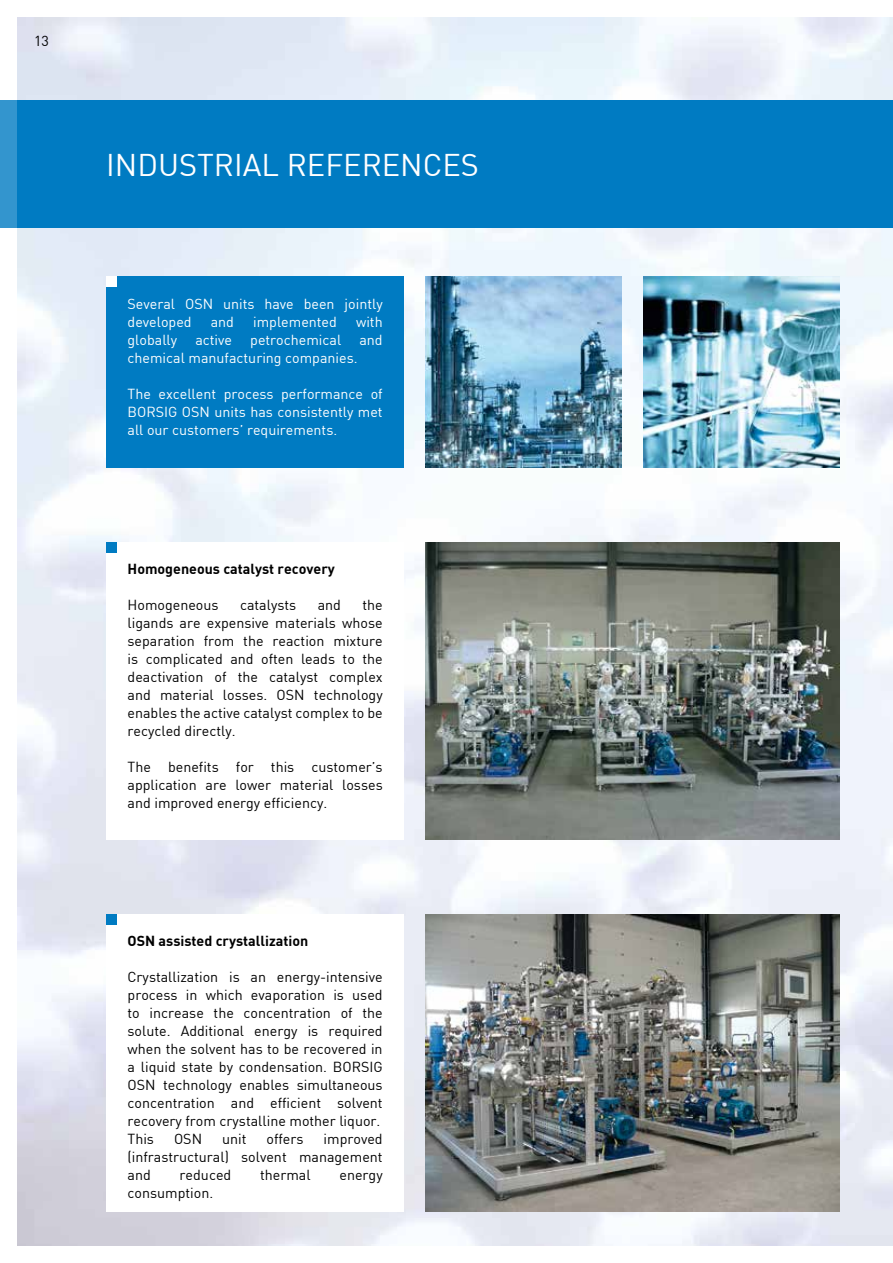
<style>
.page{position:relative;width:893px;height:1263px;background:#fff}
.page>*{position:absolute;margin:0;border:0;box-sizing:border-box;transform-origin:0 0}
.t1{font:30.75px "DIN Pro";color:#fff}
.t2{font:14.25px/18px "DIN Pro";color:#000;text-align:justify}
.t3{font:14.25px/18px "DIN Pro";color:#fff}
.t4{font:700 14.25px "DIN Pro";color:#000}
</style>
<div class="page">
<img style="left:17px;top:17px;width:876px;height:1229px">
<div style="left:0;top:100px;width:17px;height:127px;background:#3395ce"></div>
<img style="left:425px;top:542px;width:415px;height:298px">
<div style="left:106px;top:276px;width:298px;height:192px;background:#007bc2"></div>
<div style="left:106px;top:914px;width:298px;height:298px;background:#fff"></div>
<img style="left:425px;top:914px;width:415px;height:298px">
<div style="left:106px;top:542px;width:298px;height:298px;background:#fff"></div>
<div style="left:106px;top:542px;width:11px;height:11px;background:#007bc2"></div>
<div style="left:106px;top:914px;width:11px;height:11px;background:#007bc2"></div>
<div style="left:106px;top:276px;width:11px;height:11px;background:#fff"></div>
<img style="left:425px;top:276px;width:197px;height:192px">
<img style="left:643px;top:276px;width:197px;height:192px">
<div style="left:17px;top:100px;width:876px;height:127px;background:#007bc2"></div>
<p class="t2" style="left:34px;top:31px;width:16px">13</p>
<h1 class="t1" style="left:106px;top:142px;width:374px">INDUSTRIAL REFERENCES</h1>
<p class="t3" style="left:128px;top:293px;width:257px">Several OSN units have been jointly developed</p>
<p class="t3" style="left:211px;top:311px;width:25px">and</p>
<p class="t3" style="left:253px;top:311px;width:85px">implemented</p>
<p class="t3" style="left:356px;top:311px;width:28px">with</p>
<p class="t3" style="left:128px;top:329px;width:51px">globally</p>
<p class="t3" style="left:195px;top:329px;width:38px">active</p>
<p class="t3" style="left:250px;top:329px;width:93px">petrochemical</p>
<p class="t3" style="left:359px;top:329px;width:25px">and</p>
<p class="t3" style="left:128px;top:347px;width:232px">chemical manufacturing companies.</p>
<p class="t3" style="left:128px;top:383px;width:257px;text-align:justify">The excellent process performance of BORSIG OSN units has consistently met all our customers’ requirements.</p>
<p class="t4" style="left:128px;top:558px;width:209px">Homogeneous catalyst recovery</p>
<p class="t2" style="left:128px;top:595px;width:93px">Homogeneous</p>
<p class="t2" style="left:240px;top:595px;width:58px">catalysts</p>
<p class="t2" style="left:318px;top:595px;width:25px">and</p>
<p class="t2" style="left:128px;top:595px;width:257px;text-indent:235px">the ligands are expensive materials whose separation from the reaction mixture is complicated and often leads to the deactivation of the catalyst complex and material losses. OSN technology enables the active catalyst complex to be recycled directly.</p>
<p class="t2" style="left:128px;top:757px;width:257px">The benefits for this customer’s application are lower material losses and improved energy efficiency.</p>
<p class="t4" style="left:128px;top:930px;width:182px">OSN assisted crystallization</p>
<p class="t2" style="left:128px;top:967px;width:257px;text-align:left">Crystallization is an energy-intensive process in which evaporation is used to increase the concentration of the solute. Additional energy is required when the solvent has to be recovered in a liquid state by condensation. BORSIG OSN technology enables simultaneous concentration and efficient solvent recovery from crystalline mother liquor.<br>This</p>
<p class="t2" style="left:174px;top:1129px;width:30px">OSN</p>
<p class="t2" style="left:222px;top:1129px;width:26px">unit</p>
<p class="t2" style="left:266px;top:1129px;width:39px">offers</p>
<p class="t2" style="left:128px;top:1129px;width:257px;text-indent:196px">improved (infrastructural) solvent management and</p>
<p class="t2" style="left:180px;top:1165px;width:53px">reduced</p>
<p class="t2" style="left:260px;top:1165px;width:52px">thermal</p>
<p class="t2" style="left:339px;top:1165px;width:45px">energy</p>
<p class="t2" style="left:128px;top:1183px;width:87px">consumption.</p>
</div>
